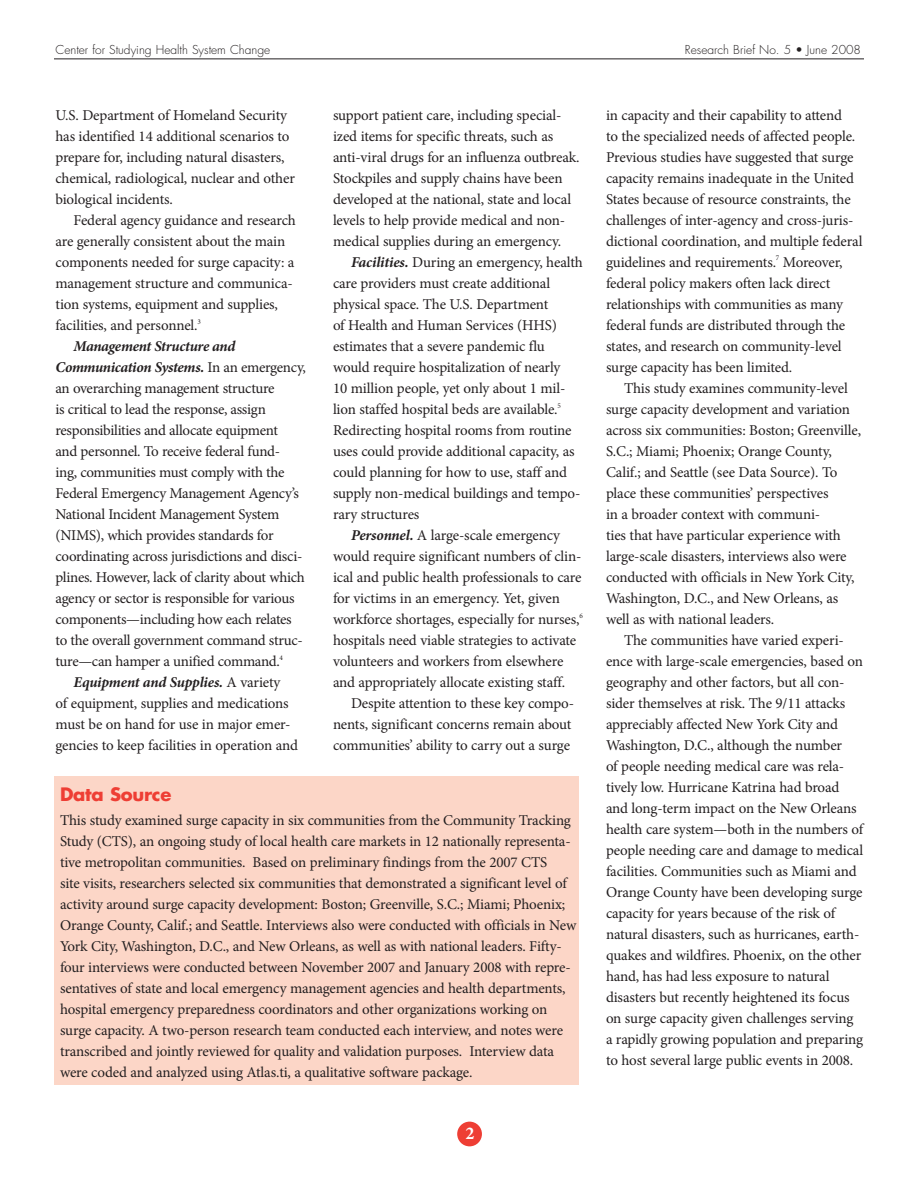
<style>
.page{position:relative;width:918px;height:1188px;background:#fff}
.page>*{position:absolute;margin:0;border:0;box-sizing:border-box;transform-origin:0 0}
.Body_Head{font:700 18px "Futura Std";letter-spacing:-.015em;color:#ee3e34}
.t1{font:700 18px "Minion Pro";color:#fff}
.Body{font:15px/21px "Minion Pro";letter-spacing:-.015em;color:#231f20}
.Body_No_Indent{font:15px/21px "Minion Pro";letter-spacing:-.015em;color:#231f20}
.t2{font:300 12px "Futura Std";color:#231f20}
.s1{font-weight:700;font-style:italic}
</style>
<div class="page">
<div style="left:54px;top:777px;width:525px;height:308px;background:#fcd6c7"></div>
<div style="left:457px;top:1122px;width:25px;height:24px;background:#ee3e34;border-radius:50%"></div>
<hr style="left:54px;top:58px;width:810px;height:1px;background:#231f20">
<p class="t2" style="left:56px;top:42px;width:216px">Center for Studying Health System Change</p>
<p class="t2" style="left:685px;top:42px;width:178px">Research Brief No. 5 • June 2008</p>
<p class="Body" style="left:56px;top:105px;width:241px">U.S. Department of Homeland Security has identified 14 additional scenarios to prepare for, including natural disasters, chemical, radiological, nuclear and other biological incidents.</p>
<p class="Body" style="left:56px;top:210px;width:242px;text-indent:18px">Federal agency guidance and research are generally consistent about the main components needed for surge capacity: a management structure and communica&shy;tion systems, equipment and supplies, facilities, and personnel.<sup>3</sup></p>
<p class="Body" style="left:56px;top:336px;width:252px;text-indent:18px"><span class="s1">Management Structure and Communication Systems.</span> In an emergency, an overarching management structure<br>is critical to lead the response, assign responsibilities and allocate equipment<br>and personnel. To receive federal fund-<br>ing, communities must comply with the Federal Emergency Management Agency’s National Incident Management System (NIMS), which provides standards for coordinating across jurisdictions and disci&shy;plines. However, lack of clarity about which agency or sector is responsible for various components—including how each relates to the overall government command struc&shy;ture—can hamper a unified command.<sup>4</sup></p>
<p class="Body" style="left:56px;top:672px;width:244px;text-indent:18px"><span class="s1">Equipment and Supplies.</span> A variety<br>of equipment, supplies and medications must be on hand for use in major emer&shy;gencies to keep facilities in operation and</p>
<p class="Body" style="left:333px;top:105px;width:248px">support patient care, including special&shy;ized items for specific threats, such as anti-viral drugs for an influenza outbreak.<br>Stockpiles and supply chains have been developed at the national, state and local levels to help provide medical and non&shy;medical supplies during an emergency.</p>
<p class="Body" style="left:333px;top:252px;width:251px;text-indent:18px"><span class="s1">Facilities.</span> During an emergency, health care providers must create additional physical space. The U.S. Department<br>of Health and Human Services (HHS) estimates that a severe pandemic flu would require hospitalization of nearly<br>10 million people, yet only about 1 mil&shy;lion staffed hospital beds are available.<sup>5<br></sup>Redirecting hospital rooms from routine uses could provide additional capacity, as could planning for how to use, staff and supply non-medical buildings and tempo&shy;rary structures</p>
<p class="Body" style="left:333px;top:525px;width:251px;text-indent:18px"><span class="s1">Personnel.</span> A large-scale emergency would require significant numbers of clin&shy;ical and public health professionals to care for victims in an emergency. Yet, given workforce shortages, especially for nurses,<sup>6 </sup>hospitals need viable strategies to activate volunteers and workers from elsewhere and appropriately allocate existing staff.</p>
<p class="Body" style="left:333px;top:693px;width:243px;text-indent:18px">Despite attention to these key compo&shy;nents, significant concerns remain about communities’ ability to carry out a surge</p>
<p class="Body_Head" style="left:60px;top:782px;width:113px">Data Source</p>
<p class="Body_No_Indent" style="left:60px;top:810px;width:518px">This study examined surge capacity in six communities from the Community Tracking Study (CTS), an ongoing study of local health care markets in 12 nationally representa&shy;tive metropolitan communities. Based on preliminary findings from the 2007 CTS<br>site visits, researchers selected six communities that demonstrated a significant level of activity around surge capacity development: Boston; Greenville, S.C.; Miami; Phoenix; Orange County, Calif.; and Seattle. Interviews also were conducted with officials in New York City, Washington, D.C., and New Orleans, as well as with national leaders. Fifty&shy;four interviews were conducted between November 2007 and January 2008 with repre&shy;sentatives of state and local emergency management agencies and health departments, hospital emergency preparedness coordinators and other organizations working on surge capacity. A two-person research team conducted each interview, and notes were transcribed and jointly reviewed for quality and validation purposes. Interview data were coded and analyzed using Atlas.ti, a qualitative software package.</p>
<p class="t1" style="left:454px;top:1121px;width:22px">22</p>
<p class="Body" style="left:606px;top:104px;width:258px">in capacity and their capability to attend<br>to the specialized needs of affected people.<br>Previous studies have suggested that surge capacity remains inadequate in the United States because of resource constraints, the challenges of inter-agency and cross-juris&shy;dictional coordination, and multiple federal guidelines and requirements.<sup>7</sup> Moreover, federal policy makers often lack direct relationships with communities as many federal funds are distributed through the states, and research on community-level surge capacity has been limited.</p>
<p class="Body" style="left:606px;top:377px;width:257px;text-indent:18px">This study examines community-level surge capacity development and variation across six communities: Boston; Greenville, S.C.; Miami; Phoenix; Orange County, Calif.; and Seattle (see Data Source). To place these communities’ perspectives<br>in a broader context with communi-<br>ties that have particular experience with large-scale disasters, interviews also were conducted with officials in New York City, Washington, D.C., and New Orleans, as well as with national leaders.</p>
<p class="Body" style="left:606px;top:629px;width:259px;text-indent:18px">The communities have varied experi&shy;ence with large-scale emergencies, based on geography and other factors, but all con&shy;sider themselves at risk. The 9/11 attacks appreciably affected New York City and Washington, D.C., although the number<br>of people needing medical care was rela&shy;tively low. Hurricane Katrina had broad and long-term impact on the New Orleans health care system—both in the numbers of people needing care and damage to medical facilities. Communities such as Miami and Orange County have been developing surge capacity for years because of the risk of natural disasters, such as hurricanes, earth&shy;quakes and wildfires. Phoenix, on the other hand, has had less exposure to natural disasters but recently heightened its focus on surge capacity given challenges serving a rapidly growing population and preparing to host several large public events in 2008.</p>
</div>
